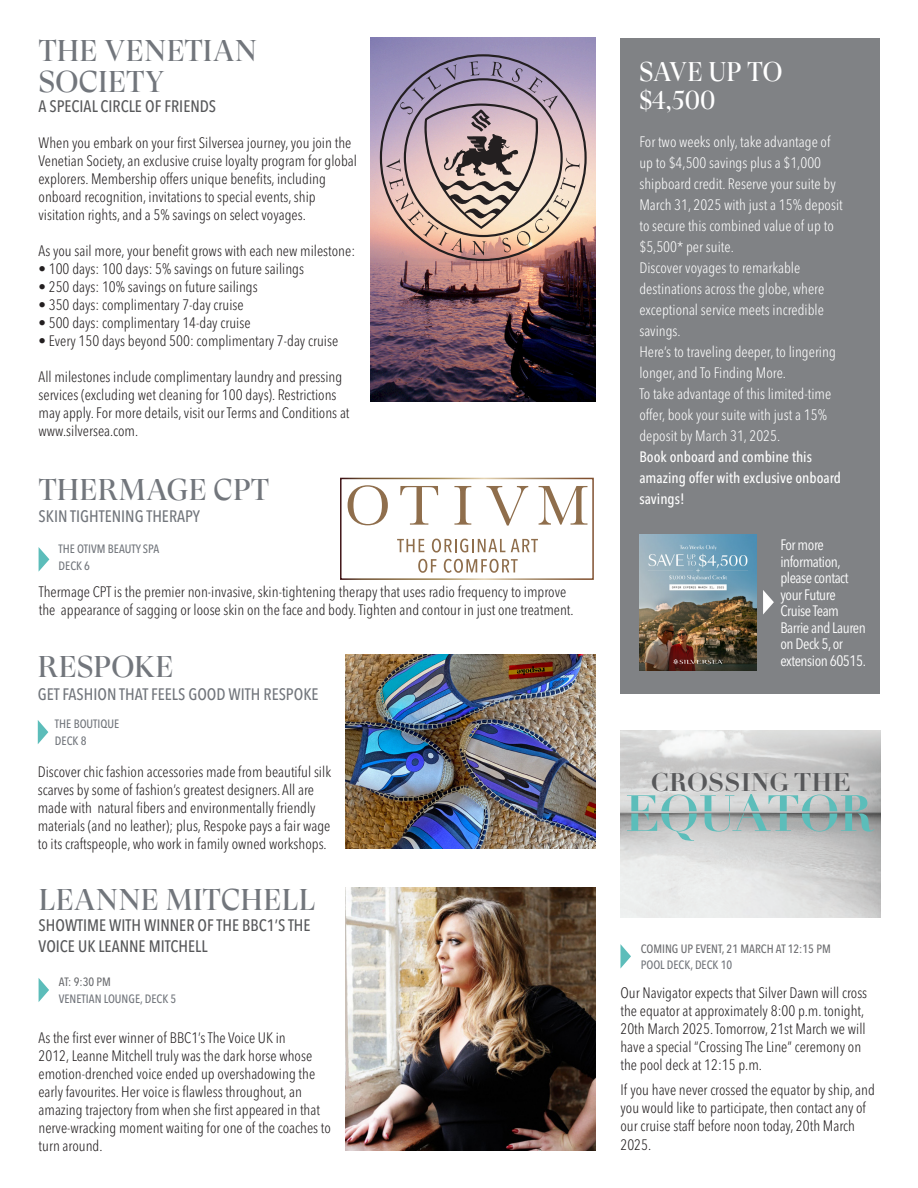
<style>
.page{position:relative;width:918px;height:1188px;background:#fff}
.page>*{position:absolute;margin:0;border:0;box-sizing:border-box;transform-origin:0 0}
.t1{font:30px/31.5px "GT Super Display";letter-spacing:.01em;color:#72767c}
.t2{font:27px/28.5px "GT Super Display";color:#fff;scale:.95 1}
.t3{font:700 25.2px "Didot LT Std";color:#57585a}
.t4{font:500 condensed 16.5px/21px "Avenir Next LT Pro";color:#57585a}
.t5{font:500 condensed 16.5px "Avenir Next LT Pro";color:#72767c}
.Page_2_-_Body_Text_Article{font:300 condensed 15px/18px "Avenir Next LT Pro";color:#231f20}
.t6{font:300 condensed 15px/21px "Avenir Next LT Pro";color:#fff}
.t7{font:condensed 15px/16.5px "Avenir Next LT Pro";letter-spacing:-.03em;color:#fff}
.t8{font:500 condensed 15px/21px "Avenir Next LT Pro";color:#fff}
.t9{font:500 condensed 12px/16.5px "Avenir Next LT Pro";color:#72767c}
.t10{font:500 condensed 12px/16.5px "Avenir Next LT Pro";color:#6c6d70}
.s1{color:#6c6d70}
.s2{color:#72767c}
</style>
<div class="page">
<img style="left:371px;top:38px;width:225px;height:364px">
<svg style="left:380px;top:54px;width:207px;height:207px;background:#bca3a6"></svg>
<svg style="left:400px;top:486px;width:38px;height:39px"></svg>
<svg style="left:348px;top:485px;width:40px;height:40px"></svg>
<svg style="left:454px;top:486px;width:17px;height:39px"></svg>
<svg style="left:539px;top:486px;width:49px;height:39px"></svg>
<svg style="left:486px;top:486px;width:42px;height:40px"></svg>
<svg style="left:397px;top:539px;width:27px;height:13px"></svg>
<svg style="left:432px;top:539px;width:73px;height:14px"></svg>
<svg style="left:511px;top:539px;width:27px;height:13px"></svg>
<svg style="left:418px;top:559px;width:18px;height:14px"></svg>
<svg style="left:444px;top:559px;width:74px;height:14px"></svg>
<div style="left:340px;top:478px;width:254px;height:102px;border:2px solid #fff"></div>
<svg style="left:39px;top:547px;width:10px;height:24px"></svg>
<img style="left:346px;top:654px;width:250px;height:195px">
<svg style="left:38px;top:720px;width:10px;height:24px"></svg>
<img style="left:346px;top:887px;width:250px;height:263px">
<svg style="left:39px;top:978px;width:10px;height:24px"></svg>
<div style="left:620px;top:38px;width:260px;height:655px;background:#808285"></div>
<img style="left:639px;top:534px;width:118px;height:136px">
<svg style="left:763px;top:590px;width:11px;height:25px"></svg>
<img style="left:620px;top:730px;width:260px;height:188px">
<svg style="left:627px;top:794px;width:247px;height:47px;background:#a8bdbc"></svg>
<svg style="left:620px;top:944px;width:11px;height:25px"></svg>
<p class="t1" style="left:39px;top:35px;width:220px">THE VENETIAN<br>SOCIETY</p>
<p class="t4" style="left:39px;top:95px;width:179px">A SPECIAL CIRCLE OF FRIENDS</p>
<p class="Page_2_-_Body_Text_Article" style="left:39px;top:133px;width:320px">When you embark on your first Silversea journey, you join the Venetian Society, an exclusive cruise loyalty program for global explorers. Membership offers unique benefits, including onboard recognition, invitations to special events, ship visitation rights, and a 5% savings on select voyages.</p>
<p class="Page_2_-_Body_Text_Article" style="left:39px;top:241px;width:318px">As you sail more, your benefit grows with each new milestone:</p>
<p class="Page_2_-_Body_Text_Article" style="left:39px;top:259px;width:267px">• 100 days: 100 days: 5% savings on future sailings</p>
<p class="Page_2_-_Body_Text_Article" style="left:39px;top:277px;width:221px">• 250 days: 10% savings on future sailings</p>
<p class="Page_2_-_Body_Text_Article" style="left:39px;top:295px;width:207px">• 350 days: complimentary 7-day cruise</p>
<p class="Page_2_-_Body_Text_Article" style="left:39px;top:313px;width:214px">• 500 days: complimentary 14-day cruise</p>
<p class="Page_2_-_Body_Text_Article" style="left:39px;top:331px;width:301px">• Every 150 days beyond 500: complimentary 7-day cruise</p>
<p class="Page_2_-_Body_Text_Article" style="left:39px;top:367px;width:312px">All milestones include complimentary laundry and pressing services (excluding wet cleaning for 100 days). Restrictions may apply. For more details, visit our Terms and Conditions at www.silversea.com.</p>
<p class="t1" style="left:39px;top:474px;width:232px">THERMAGE CPT</p>
<p class="t5" style="left:39px;top:506px;width:163px">SKIN TIGHTENING THERAPY</p>
<p class="t9" style="left:59px;top:541px;width:102px">THE OTIVM BEAUTY SPA<br>DECK 6</p>
<p class="Page_2_-_Body_Text_Article" style="left:39px;top:583px;width:536px">Thermage CPT is the premier non-invasive, skin-tightening therapy that uses radio frequency to improve the appearance of sagging or loose skin on the face and body. Tighten and contour in just one treatment.</p>
<p class="t1" style="left:38px;top:652px;width:137px">RESPOKE</p>
<p class="t5" style="left:38px;top:684px;width:282px">GET FASHION THAT FEELS GOOD WITH RESPOKE</p>
<p class="t9" style="left:55px;top:716px;width:66px">THE BOUTIQUE<br>DECK 8</p>
<p class="Page_2_-_Body_Text_Article" style="left:38px;top:763px;width:295px">Discover chic fashion accessories made from beautiful silk scarves by some of fashion’s greatest designers. All are made with natural fibers and environmentally friendly materials (and no leather); plus, Respoke pays a fair wage to its craftspeople, who work in family owned workshops.</p>
<p class="t1" style="left:39px;top:885px;width:278px">LEANNE MITCHELL</p>
<p class="t4" style="left:39px;top:915px;width:274px">SHOWTIME WITH WINNER OF THE BBC1’S THE<br>VOICE UK LEANNE MITCHELL</p>
<p class="t9" style="left:59px;top:974px;width:119px"><span class="s1">AT: 9:30 PM<br></span>VENETIAN LOUNGE, DECK 5</p>
<p class="Page_2_-_Body_Text_Article" style="left:39px;top:1029px;width:294px">As the first ever winner of BBC1’s The Voice UK in<br>2012, Leanne Mitchell truly was the dark horse whose emotion-drenched voice ended up overshadowing the early favourites. Her voice is flawless throughout, an amazing trajectory from when she first appeared in that nerve-wracking moment waiting for one of the coaches to turn around.</p>
<p class="t2" style="left:639px;top:58px;width:152px">SAVE UP TO $4,500</p>
<p class="t6" style="left:639px;top:131px;width:205px">For two weeks only, take advantage of up to $4,500 savings plus a $1,000 shipboard credit. Reserve your suite by March 31, 2025 with just a 15% deposit to secure this combined value of up to $5,500* per suite.</p>
<p class="t6" style="left:639px;top:257px;width:186px">Discover voyages to remarkable destinations across the globe, where exceptional service meets incredible savings.</p>
<p class="t6" style="left:639px;top:341px;width:198px">Here’s to traveling deeper, to lingering longer, and To Finding More.</p>
<p class="t6" style="left:639px;top:383px;width:193px">To take advantage of this limited-time offer, book your suite with just a 15% deposit by March 31, 2025.</p>
<p class="t8" style="left:639px;top:446px;width:203px">Book onboard and combine this amazing offer with exclusive onboard savings!</p>
<p class="t7" style="left:780px;top:537px;width:87px">For more information, please contact your Future<br>Cruise Team<br>Barrie and Lauren</p>
<p class="t7" style="left:780px;top:636px;width:87px">on Deck 5, or extension 60515.</p>
<p class="t3" style="left:651px;top:767px;width:201px">CROSSING THE</p>
<p class="t10" style="left:641px;top:940px;width:192px">COMING UP EVENT, 21 MARCH AT 12:15 PM<br><span class="s2">POOL DECK, DECK 10</span></p>
<p class="Page_2_-_Body_Text_Article" style="left:620px;top:984px;width:248px">Our Navigator expects that Silver Dawn will cross the equator at approximately 8:00 p.m. tonight, 20th March 2025. Tomorrow, 21st March we will have a special “Crossing The Line” ceremony on the pool deck at 12:15 p.m.</p>
<p class="Page_2_-_Body_Text_Article" style="left:620px;top:1081px;width:256px">If you have never crossed the equator by ship, and you would like to participate, then contact any of our cruise staff before noon today, 20th March</p>
<p class="Page_2_-_Body_Text_Article" style="left:620px;top:1136px;width:32px">2025.</p>
</div>
